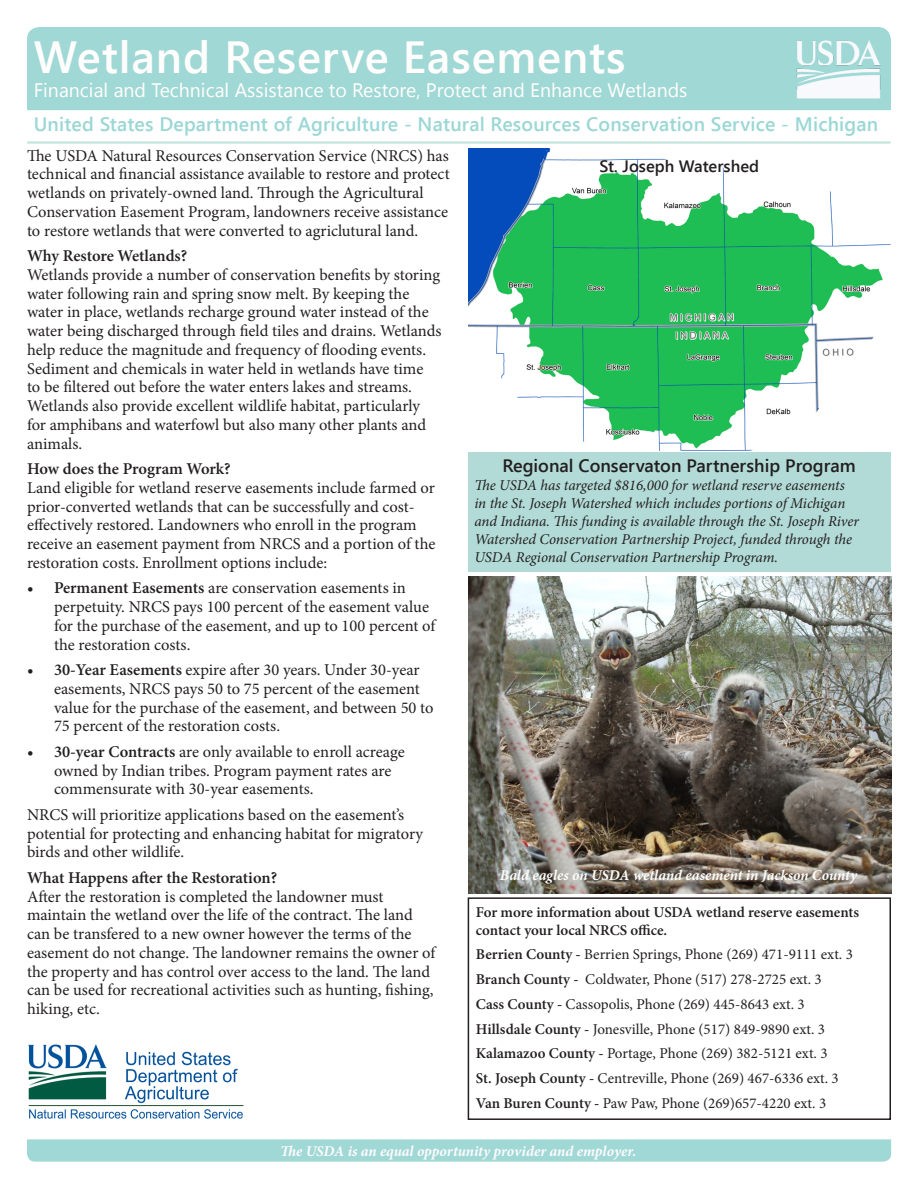
<style>
.page{position:relative;width:918px;height:1188px;background:#fff}
.page>*{position:absolute;margin:0;border:0;box-sizing:border-box;transform-origin:0 0}
.t1{font:600 45px "Segoe UI";letter-spacing:.02em;color:#fffefc}
.t2{font:600 19.5px "Segoe UI";letter-spacing:.01em;color:#9ad7d5}
.t3{font:19.5px "Segoe UI";color:#fffefc}
.t4{font:600 18px "Segoe UI";color:#231f20}
.t5{font:16.5px/18.8px "Minion Pro";letter-spacing:-.005em;color:#231f20}
.t6{font:600 16.5px "Minion Pro";letter-spacing:-.005em;color:#231f20}
.t7{font:600 16.5px "Segoe UI";color:#231f20}
.t8{font:15px "Minion Pro";color:#231f20}
.t9{font:italic 15px/18px "Minion Pro";letter-spacing:-.005em;color:#231f20}
.t10{font:600 15px/18px "Minion Pro";color:#231f20}
.t11{font:italic 700 15px "Minion Pro";letter-spacing:-.005em;color:#fefafc}
.t12{font:italic 700 15px "Minion Pro";color:#fefcfa}
.s1{font-weight:600}
</style>
<div class="page">
<img style="left:28px;top:1044px;width:216px;height:75px">
<div style="left:27px;top:27px;width:864px;height:83px;background:#a0d8d6"></div>
<img style="left:468px;top:149px;width:423px;height:302px">
<div style="left:468px;top:452px;width:423px;height:120px;background:#b2dbd7"></div>
<div style="left:468px;top:897px;width:423px;height:223px;border:2px solid #231f20"></div>
<img style="left:468px;top:576px;width:423px;height:317px">
<svg style="left:27px;top:1139px;width:864px;height:23px;background:#a3d9d7"></svg>
<img style="left:797px;top:40px;width:84px;height:58px">
<hr style="left:27px;top:141px;width:864px;height:3px;background:#c5e5dc">
<p class="t1" style="left:34px;top:26px;width:593px">Wetland Reserve Easements</p>
<p class="t3" style="left:34px;top:76px;width:655px">Financial and Technical Assistance to Restore, Protect and Enhance Wetlands</p>
<p class="t2" style="left:34px;top:110px;width:846px">United States Department of Agriculture - Natural Resources Conservation Service - Michigan</p>
<p class="t5" style="left:27px;top:146px;width:424px">The USDA Natural Resources Conservation Service (NRCS) has technical and financial assistance available to restore and protect wetlands on privately-owned land. Through the Agricultural Conservation Easement Program, landowners receive assistance to restore wetlands that were converted to agriclutural land.</p>
<p class="t6" style="left:27px;top:244px;width:162px">Why Restore Wetlands?</p>
<p class="t5" style="left:27px;top:265px;width:416px">Wetlands provide a number of conservation benefits by storing water following rain and spring snow melt. By keeping the water in place, wetlands recharge ground water instead of the water being discharged through field tiles and drains. Wetlands help reduce the magnitude and frequency of flooding events.<br>Sediment and chemicals in water held in wetlands have time<br>to be filtered out before the water enters lakes and streams.<br>Wetlands also provide excellent wildlife habitat, particularly for amphibans and waterfowl but also many other plants and animals.</p>
<p class="t6" style="left:27px;top:457px;width:205px">How does the Program Work?</p>
<p class="t5" style="left:27px;top:478px;width:410px">Land eligible for wetland reserve easements include farmed or prior-converted wetlands that can be successfully and cost&shy;effectively restored. Landowners who enroll in the program receive an easement payment from NRCS and a portion of the restoration costs. Enrollment options include:</p>
<p class="t5" style="left:54px;top:579px;width:383px;text-indent:-27px"><span class="s1">• Permanent Easements</span> are conservation easements in perpetuity. NRCS pays 100 percent of the easement value for the purchase of the easement, and up to 100 percent of the restoration costs.</p>
<p class="t5" style="left:54px;top:660px;width:381px;text-indent:-27px"><span class="s1">• 30-Year Easements</span> expire after 30 years. Under 30-year easements, NRCS pays 50 to 75 percent of the easement value for the purchase of the easement, and between 50 to 75 percent of the restoration costs.</p>
<p class="t5" style="left:54px;top:742px;width:352px;text-indent:-27px"><span class="s1">• 30-year Contracts</span> are only available to enroll acreage owned by Indian tribes. Program payment rates are commensurate with 30-year easements.</p>
<p class="t5" style="left:27px;top:805px;width:398px">NRCS will prioritize applications based on the easement’s potential for protecting and enhancing habitat for migratory birds and other wildlife.</p>
<p class="t6" style="left:27px;top:866px;width:252px">What Happens after the Restoration?</p>
<p class="t5" style="left:27px;top:887px;width:410px">After the restoration is completed the landowner must maintain the wetland over the life of the contract. The land can be transfered to a new owner however the terms of the easement do not change. The landowner remains the owner of the property and has control over access to the land. The land can be used for recreational activities such as hunting, fishing, hiking, etc.</p>
<p class="t7" style="left:600px;top:154px;width:161px">St. Joseph Watershed</p>
<p class="t4" style="left:502px;top:453px;width:355px">Regional Conservaton Partnership Program</p>
<p class="t9" style="left:474px;top:476px;width:386px">The USDA has targeted $816,000 for wetland reserve easements in the St. Joseph Watershed which includes portions of Michigan and Indiana. This funding is available through the St. Joseph River Watershed Conservation Partnership Project, funded through the USDA Regional Conservation Partnership Program.</p>
<p class="t12" style="left:500px;top:865px;width:359px">Bald eagles on USDA wetland easement in Jackson County</p>
<p class="t10" style="left:476px;top:903px;width:385px">For more information about USDA wetland reserve easements contact your local NRCS office.</p>
<p class="t8" style="left:476px;top:944px;width:379px"><span class="s1">Berrien County -</span> Berrien Springs, Phone (269) 471-9111 ext. 3</p>
<p class="t8" style="left:476px;top:969px;width:347px"><span class="s1">Branch County -</span> Coldwater, Phone (517) 278-2725 ext. 3</p>
<p class="t8" style="left:476px;top:994px;width:330px"><span class="s1">Cass County -</span> Cassopolis, Phone (269) 445-8643 ext. 3</p>
<p class="t8" style="left:476px;top:1019px;width:351px"><span class="s1">Hillsdale County -</span> Jonesville, Phone (517) 849-9890 ext. 3</p>
<p class="t8" style="left:476px;top:1043px;width:353px"><span class="s1">Kalamazoo County -</span> Portage, Phone (269) 382-5121 ext. 3</p>
<p class="t8" style="left:476px;top:1068px;width:364px"><span class="s1">St. Joseph County -</span> Centreville, Phone (269) 467-6336 ext. 3</p>
<p class="t8" style="left:476px;top:1093px;width:352px"><span class="s1">Van Buren County -</span> Paw Paw, Phone (269)657-4220 ext. 3</p>
<p class="t11" style="left:280px;top:1141px;width:358px">The USDA is an equal opportunity provider and employer.</p>
</div>
